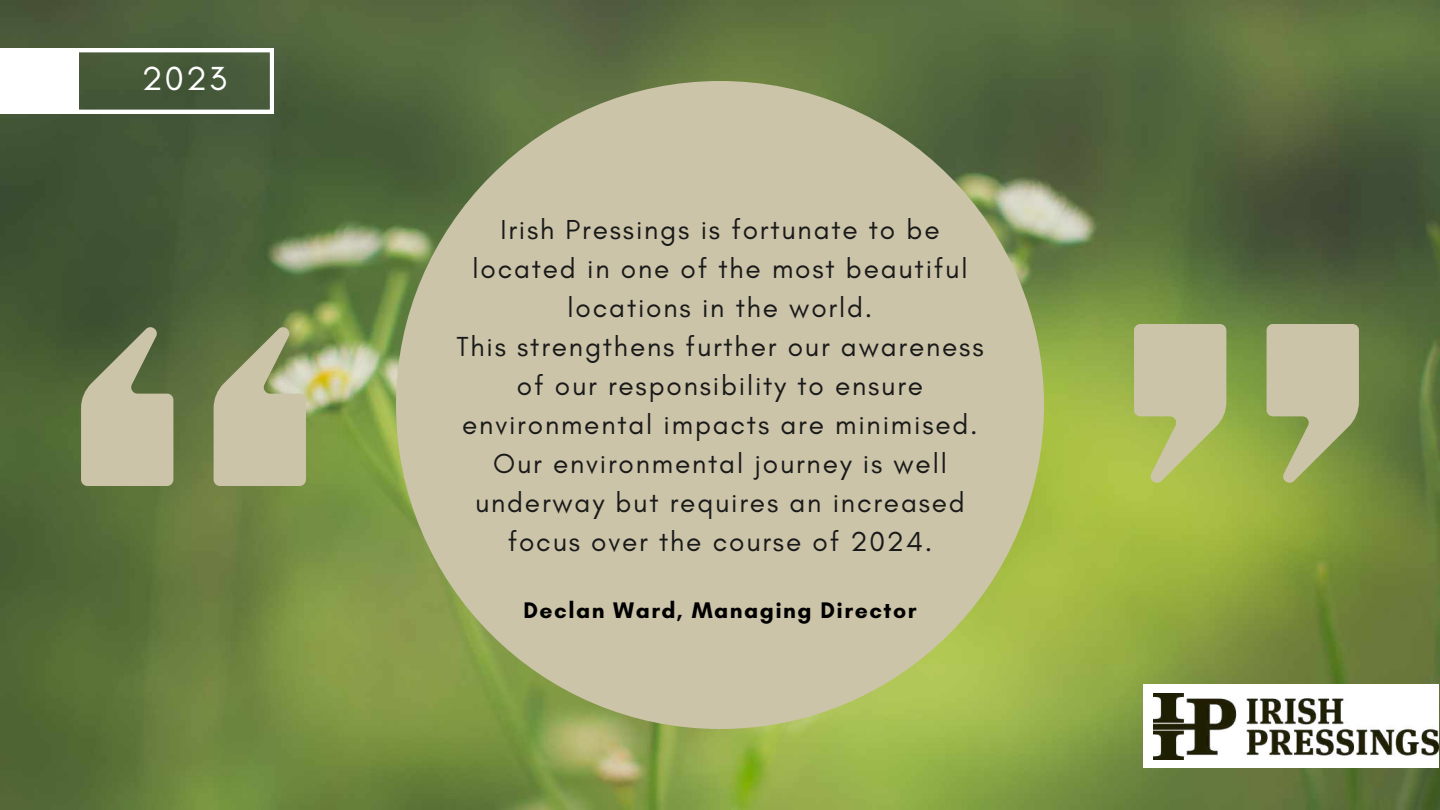
<style>
.page{position:relative;width:1440px;height:810px;background:#fff}
.page>*{position:absolute;margin:0;border:0;box-sizing:border-box;transform-origin:0 0}
.t1{font:34px "Glacial Indifference";color:#fff}
.t2{font:28px/39px "Glacial Indifference";letter-spacing:.065em;color:#191919;text-align:center}
.t3{font:700 23px "Glacial Indifference";letter-spacing:.065em;color:#000}
</style>
<div class="page">
<img style="left:0;top:0;width:1440px;height:810px">
<div style="left:396px;top:81px;width:648px;height:648px;background:#cbc4a9;border-radius:50%"></div>
<svg style="left:78px;top:49px;width:196px;height:64px;background:#5d6e52"></svg>
<div style="left:0;top:49px;width:78px;height:64px;background:#fff"></div>
<svg style="left:214px;top:324px;width:92px;height:162px;background:#b3b391"></svg>
<svg style="left:81px;top:324px;width:92px;height:162px;background:#a3a585"></svg>
<svg style="left:1134px;top:324px;width:92px;height:162px;background:#c0c28c"></svg>
<svg style="left:1267px;top:324px;width:92px;height:162px;background:#b4b789"></svg>
<svg style="left:1144px;top:685px;width:294px;height:82px"></svg>
<img style="left:1154px;top:693px;width:284px;height:66px">
<p class="t1" style="left:142px;top:58px;width:87px">2023</p>
<p class="t2" style="left:456px;top:209px;width:529px">Irish Pressings is fortunate to be located in one of the most beautiful locations in the world.<br>This strengthens further our awareness of our responsibility to ensure environmental impacts are minimised.<br>Our environmental journey is well underway but requires an increased focus over the course of 2024.</p>
<p class="t3" style="left:523px;top:596px;width:395px">Declan Ward, Managing Director</p>
</div>
